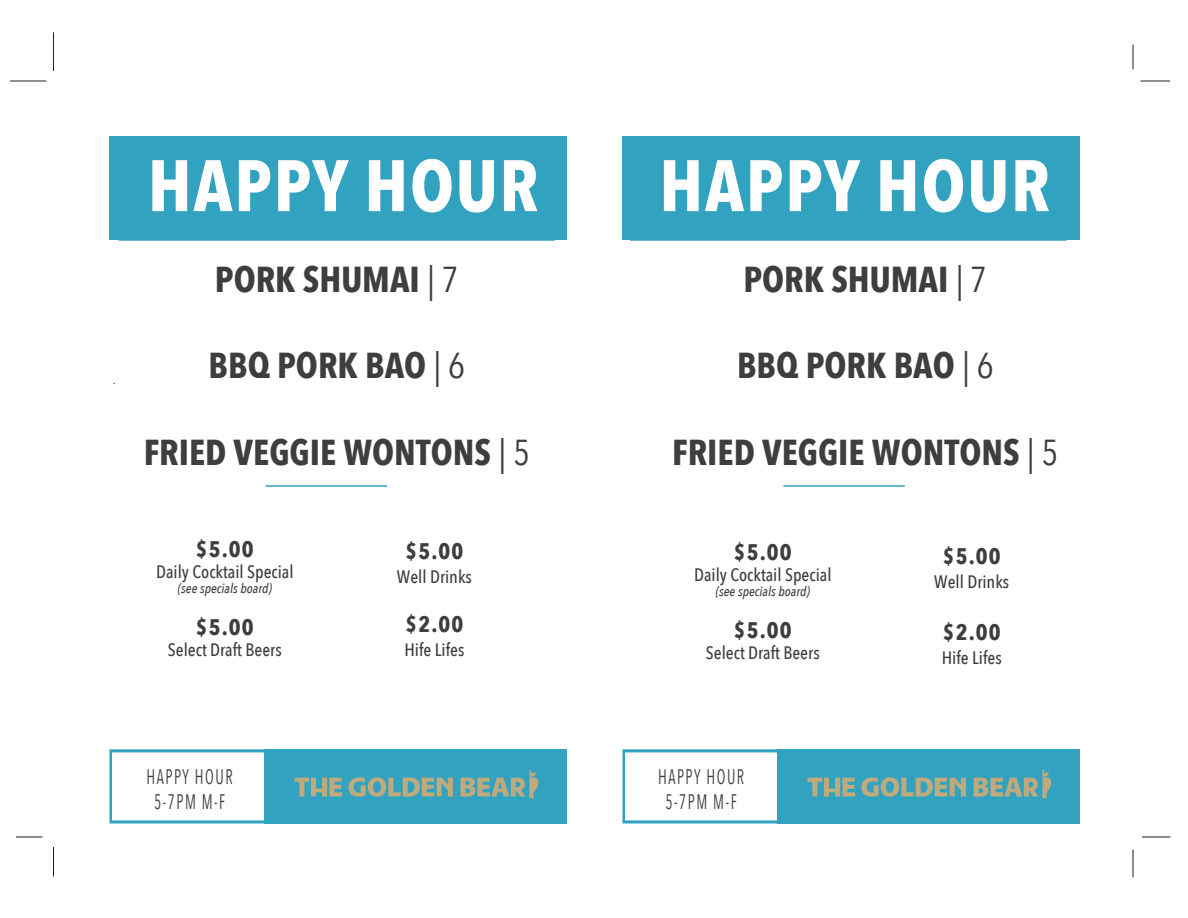
<style>
.page{position:relative;width:1188px;height:918px;background:#fff}
.page>*{position:absolute;margin:0;border:0;box-sizing:border-box;transform-origin:0 0}
.t1{font:700 72px "Avenir Next Condensed";letter-spacing:.025em;color:#fff}
.t2{font:700 36px "Avenir Next Condensed";color:#3e3e3f}
.t3{font:700 22.5px "Avenir Next Condensed";letter-spacing:.05em;color:#3e3e3f}
.t4{font:21px/25.2px "Avenir Next Condensed";letter-spacing:.1em;color:#3e3e3f;text-align:center;scale:.73 1}
.t5{font:500 18px "Avenir Next Condensed";color:#3e3e3f}
.t6{font:italic 500 13.5px "Avenir Next Condensed";color:#3e3e3f}
.t7{font:13.5px "Avenir Next Condensed";color:#3e3e3f}
.s1{font-weight:400}
</style>
<div class="page">
<div style="left:109px;top:137px;width:458px;height:103px;background:#31a2c0"></div>
<hr style="left:53px;top:32px;width:1px;height:39px;background:#231f20">
<hr style="left:10px;top:81px;width:36px;height:1px;background:#231f20">
<svg style="left:1133px;top:44px;width:1px;height:26px"></svg>
<hr style="left:1140px;top:81px;width:30px;height:1px;background:#231f20">
<svg style="left:1133px;top:849px;width:1px;height:29px"></svg>
<svg style="left:1142px;top:837px;width:28px;height:1px"></svg>
<svg style="left:16px;top:837px;width:27px;height:1px"></svg>
<hr style="left:53px;top:847px;width:1px;height:30px;background:#231f20">
<div style="left:622px;top:137px;width:458px;height:103px;background:#31a2c0"></div>
<svg style="left:622px;top:749px;width:155px;height:75px"></svg>
<div style="left:777px;top:749px;width:303px;height:75px;background:#31a2c0"></div>
<svg style="left:808px;top:778px;width:47px;height:18px"></svg>
<svg style="left:861px;top:777px;width:105px;height:20px"></svg>
<svg style="left:974px;top:770px;width:77px;height:28px"></svg>
<svg style="left:110px;top:749px;width:154px;height:75px"></svg>
<div style="left:264px;top:749px;width:303px;height:75px;background:#31a2c0"></div>
<svg style="left:295px;top:778px;width:47px;height:18px"></svg>
<svg style="left:348px;top:777px;width:105px;height:20px"></svg>
<svg style="left:461px;top:770px;width:77px;height:28px"></svg>
<hr style="left:119px;top:239px;width:436px;height:2px;background:#31a2c0">
<hr style="left:630px;top:239px;width:436px;height:2px;background:#31a2c0">
<hr style="left:265px;top:485px;width:122px;height:2px;background:#31a2c0">
<hr style="left:783px;top:485px;width:122px;height:2px;background:#31a2c0">
<p class="t7" style="left:113px;top:368px;width:4px">.</p>
<h1 class="t1" style="left:148px;top:142px;width:392px">HAPPY HOUR</h1>
<h2 class="t2" style="left:215px;top:257px;width:245px">PORK SHUMAI <span class="s1">| 7</span></h2>
<h2 class="t2" style="left:209px;top:343px;width:258px">BBQ PORK BAO <span class="s1">| 6</span></h2>
<h2 class="t2" style="left:144px;top:430px;width:388px">FRIED VEGGIE WONTONS <span class="s1">| 5</span></h2>
<p class="t3" style="left:196px;top:535px;width:59px">$5.00</p>
<p class="t5" style="left:156px;top:561px;width:139px">Daily Cocktail Special</p>
<p class="t6" style="left:178px;top:580px;width:96px">(see specials board)</p>
<p class="t3" style="left:196px;top:613px;width:59px">$5.00</p>
<p class="t5" style="left:168px;top:639px;width:115px">Select Draft Beers</p>
<p class="t3" style="left:406px;top:537px;width:59px">$5.00</p>
<p class="t5" style="left:397px;top:565px;width:76px">Well Drinks</p>
<p class="t3" style="left:406px;top:610px;width:59px">$2.00</p>
<p class="t5" style="left:404px;top:639px;width:62px">Hife Lifes</p>
<p class="t4" style="left:147px;top:763px;width:120px">HAPPY HOUR<br>5-7PM M-F</p>
<h1 class="t1" style="left:659px;top:142px;width:392px">HAPPY HOUR</h1>
<h2 class="t2" style="left:743px;top:257px;width:245px">PORK SHUMAI <span class="s1">| 7</span></h2>
<h2 class="t2" style="left:737px;top:343px;width:258px">BBQ PORK BAO <span class="s1">| 6</span></h2>
<h2 class="t2" style="left:672px;top:430px;width:388px">FRIED VEGGIE WONTONS <span class="s1">| 5</span></h2>
<p class="t3" style="left:734px;top:539px;width:59px">$5.00</p>
<p class="t5" style="left:694px;top:564px;width:139px">Daily Cocktail Special</p>
<p class="t6" style="left:716px;top:584px;width:96px">(see specials board)</p>
<p class="t3" style="left:734px;top:617px;width:59px">$5.00</p>
<p class="t5" style="left:706px;top:642px;width:115px">Select Draft Beers</p>
<p class="t4" style="left:658px;top:763px;width:120px">HAPPY HOUR<br>5-7PM M-F</p>
<p class="t3" style="left:943px;top:542px;width:59px">$5.00</p>
<p class="t5" style="left:934px;top:571px;width:76px">Well Drinks</p>
<p class="t3" style="left:943px;top:619px;width:59px">$2.00</p>
<p class="t5" style="left:942px;top:647px;width:62px">Hife Lifes</p>
</div>
